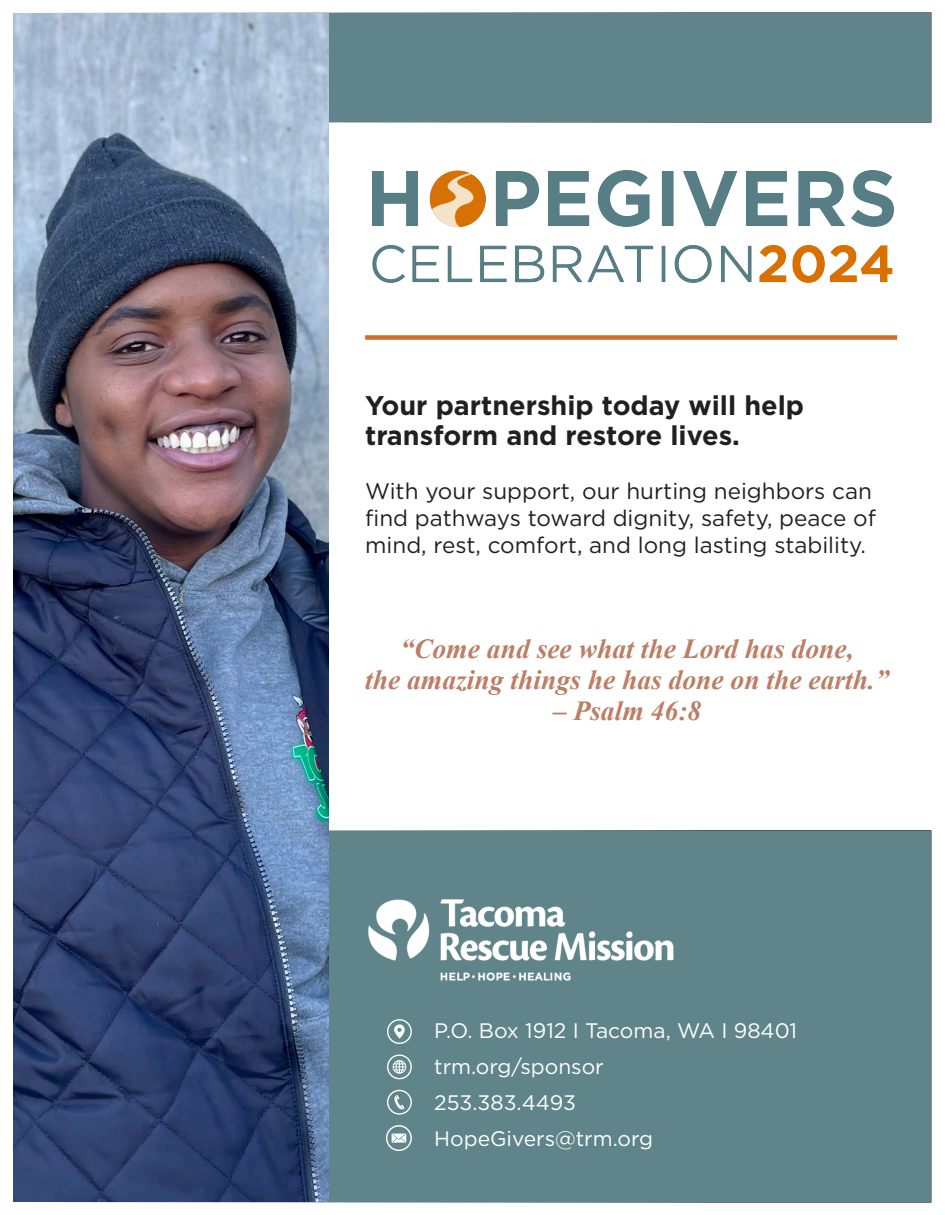
<style>
.page{position:relative;width:945px;height:1215px;background:#fff}
.page>*{position:absolute;margin:0;border:0;box-sizing:border-box;transform-origin:0 0}
.t1{font:italic 700 27.6px "Times New Roman";color:#bc7e64}
.t2{font:700 27px "Gotham";color:#231f20}
.t3{font:22.5px/27px "Gotham";color:#231f20}
.t4{font:21px "Gotham";color:#fff}
</style>
<div class="page">
<div style="left:14px;top:830px;width:918px;height:373px;background:#5f8489"></div>
<div style="left:14px;top:12px;width:918px;height:111px;background:#5f8489"></div>
<img style="left:14px;top:14px;width:314px;height:1188px">
<img style="left:372px;top:170px;width:522px;height:113px">
<div style="left:365px;top:335px;width:532px;height:5px;background:#d56b27"></div>
<img style="left:368px;top:899px;width:306px;height:82px">
<svg style="left:387px;top:1019px;width:25px;height:25px"></svg>
<svg style="left:387px;top:1090px;width:25px;height:25px"></svg>
<svg style="left:387px;top:1054px;width:25px;height:25px"></svg>
<svg style="left:386px;top:1125px;width:26px;height:26px"></svg>
<p class="t2" style="left:365px;top:387px;width:440px">Your partnership today will help</p>
<p class="t2" style="left:365px;top:417px;width:376px">transform and restore lives.</p>
<p class="t3" style="left:365px;top:477px;width:512px">With your support, our hurting neighbors can find pathways toward dignity, safety, peace of mind, rest, comfort, and long lasting stability.</p>
<p class="t1" style="left:400px;top:629px;width:455px">“Come and see what the Lord has done,</p>
<p class="t1" style="left:365px;top:660px;width:525px">the amazing things he has done on the earth.”</p>
<p class="t1" style="left:553px;top:692px;width:150px">– Psalm 46:8</p>
<p class="t4" style="left:434px;top:1017px;width:364px">P.O. Box 1912 I Tacoma, WA I 98401</p>
<p class="t4" style="left:434px;top:1053px;width:171px">trm.org/sponsor</p>
<p class="t4" style="left:434px;top:1089px;width:143px">253.383.4493</p>
<p class="t4" style="left:434px;top:1125px;width:220px">HopeGivers@trm.org</p>
</div>
